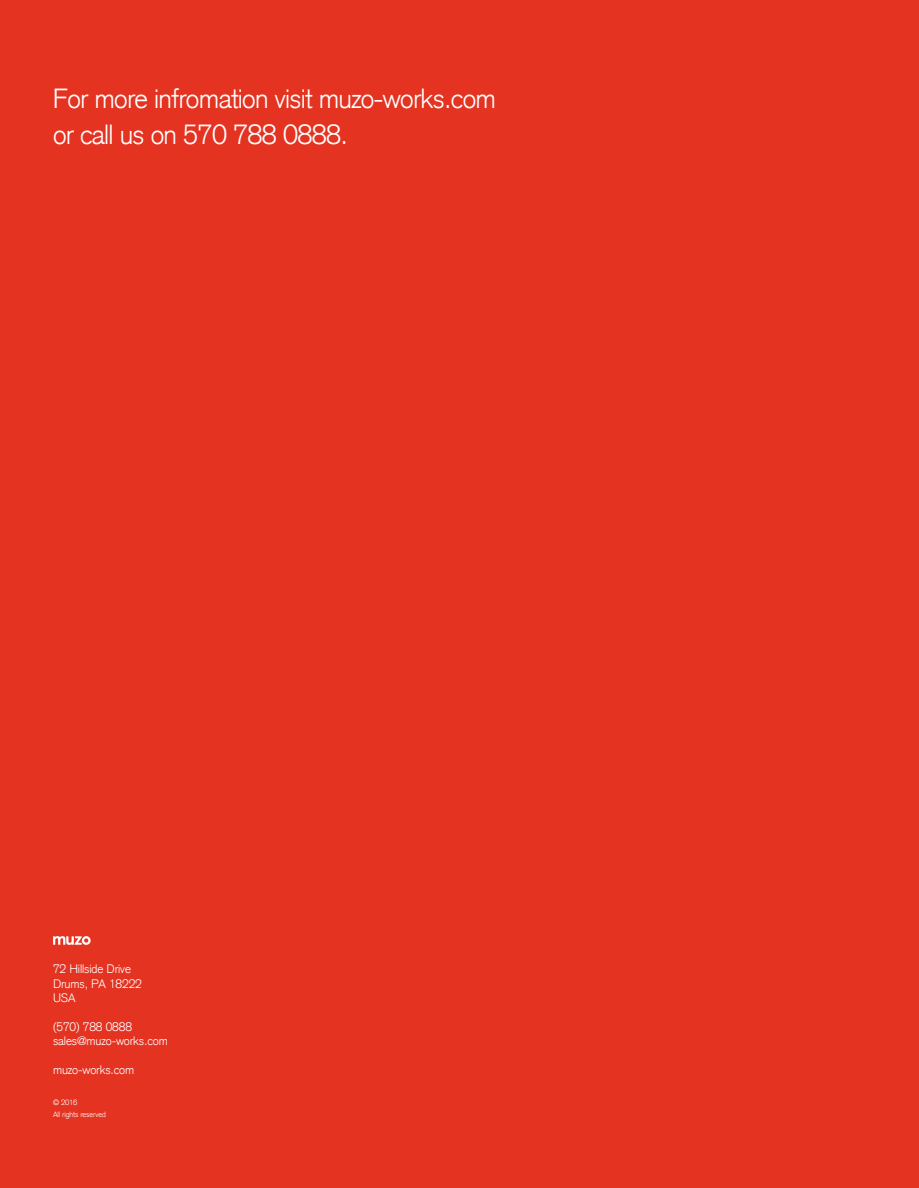
<style>
.page{position:relative;width:919px;height:1188px;background:#fff}
.page>*{position:absolute;margin:0;border:0;box-sizing:border-box;transform-origin:0 0}
.t1{font:300 27px/36px "Akzidenz Grotesk CE";letter-spacing:-.025em;color:#fff}
.t2{font:300 12px/14.4px "Akzidenz Grotesk CE";letter-spacing:-.01em;color:#fff}
.t3{font:300 7.5px/12px "Akzidenz Grotesk CE";letter-spacing:-.01em;color:#fff}
</style>
<div class="page">
<div style="left:0;top:0;width:918px;height:1188px;background:#e43321"></div>
<svg style="left:53px;top:936px;width:38px;height:9px"></svg>
<h1 class="t1" style="left:53px;top:81px;width:444px">For more infromation visit muzo-works.com or call us on 570 788 0888.</h1>
<p class="t2" style="left:53px;top:962px;width:90px">72 Hillside Drive<br>Drums, PA 18222<br>USA</p>
<p class="t2" style="left:53px;top:1019px;width:116px">(570) 788 0888 sales@muzo-works.com</p>
<p class="t2" style="left:53px;top:1063px;width:83px">muzo-works.com</p>
<p class="t3" style="left:53px;top:1096px;width:54px">© 2016<br>All rights reserved</p>
</div>
